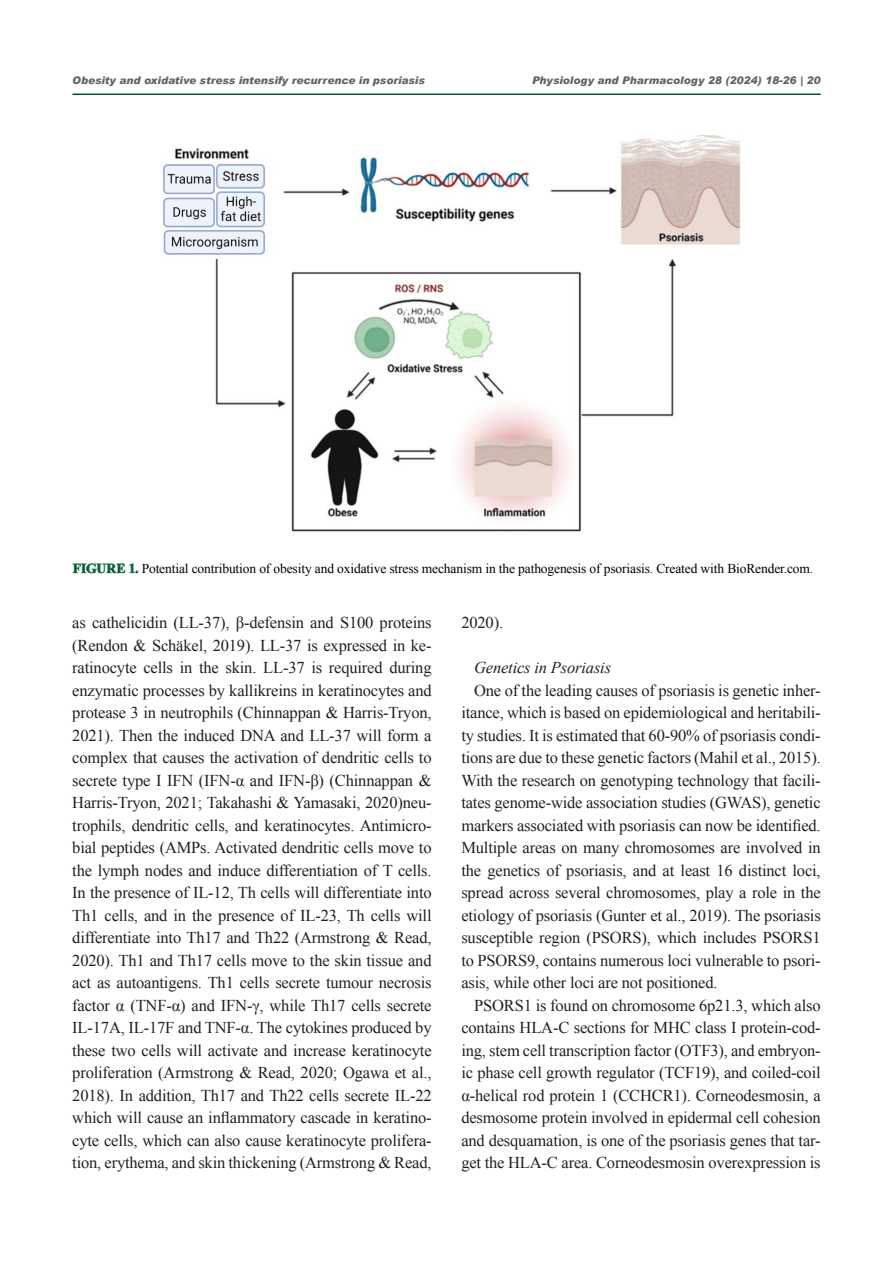
<style>
.page{position:relative;width:893px;height:1263px;background:#fff}
.page>*{position:absolute;margin:0;border:0;box-sizing:border-box;transform-origin:0 0}
.new_mant_style{font:16.5px/22.5px "Times New Roman";letter-spacing:-.01em;color:#231f20;text-align:justify}
.new_mant_style-2{font:italic 16.5px "Times New Roman";letter-spacing:-.01em;color:#231f20}
.matn_ok{font:13.5px "Times New Roman";letter-spacing:-.01em;color:#000}
.titr{font:italic 900 10.5px "Arial";color:#636366}
.s1{font-weight:700;color:#73bf80}
</style>
<div class="page">
<img style="left:162px;top:136px;width:579px;height:396px">
<hr style="left:72px;top:94px;width:749px;height:1px;background:#034f41">
<p class="titr" style="left:72px;top:74px;width:354px">Obesity and oxidative stress intensify recurrence in psoriasis</p>
<p class="titr" style="left:532px;top:74px;width:290px">Physiology and Pharmacology 28 (2024) 18-26 | 20</p>
<p class="matn_ok" style="left:73px;top:559px;width:742px"><span class="s1">FIGURE 1.</span> Potential contribution of obesity and oxidative stress mechanism in the pathogenesis of psoriasis. Created with BioRender.com.</p>
<p class="new_mant_style" style="left:72px;top:611px;width:361px">as cathelicidin (LL-37), β-defensin and S100 proteins (Rendon &amp; Schäkel, 2019). LL-37 is expressed in ke&shy;ratinocyte cells in the skin. LL-37 is required during enzymatic processes by kallikreins in keratinocytes and protease 3 in neutrophils (Chinnappan &amp; Harris-Tryon, 2021). Then the induced DNA and LL-37 will form a complex that causes the activation of dendritic cells to secrete type I IFN (IFN-α and IFN-β) (Chinnappan &amp; Harris-Tryon, 2021; Takahashi &amp; Yamasaki, 2020)neu&shy;trophils, dendritic cells, and keratinocytes. Antimicro&shy;bial peptides (AMPs. Activated dendritic cells move to the lymph nodes and induce differentiation of T cells.<br>In the presence of IL-12, Th cells will differentiate into Th1 cells, and in the presence of IL-23, Th cells will differentiate into Th17 and Th22 (Armstrong &amp; Read, 2020). Th1 and Th17 cells move to the skin tissue and act as autoantigens. Th1 cells secrete tumour necrosis factor α (TNF-α) and IFN-γ, while Th17 cells secrete IL-17A, IL-17F and TNF-α. The cytokines produced by these two cells will activate and increase keratinocyte proliferation (Armstrong &amp; Read, 2020; Ogawa et al., 2018). In addition, Th17 and Th22 cells secrete IL-22 which will cause an inflammatory cascade in keratino&shy;cyte cells, which can also cause keratinocyte prolifera&shy;tion, erythema, and skin thickening (Armstrong &amp; Read,</p>
<p class="new_mant_style" style="left:461px;top:611px;width:43px">2020).</p>
<p class="new_mant_style-2" style="left:474px;top:656px;width:138px">Genetics in Psoriasis</p>
<p class="new_mant_style" style="left:461px;top:678px;width:361px;text-indent:13px">One of the leading causes of psoriasis is genetic inher&shy;itance, which is based on epidemiological and heritabili&shy;ty studies. It is estimated that 60-90% of psoriasis condi&shy;tions are due to these genetic factors (Mahil et al., 2015).<br>With the research on genotyping technology that facili&shy;tates genome-wide association studies (GWAS), genetic markers associated with psoriasis can now be identified.<br>Multiple areas on many chromosomes are involved in the genetics of psoriasis, and at least 16 distinct loci, spread across several chromosomes, play a role in the etiology of psoriasis (Gunter et al., 2019). The psoriasis susceptible region (PSORS), which includes PSORS1 to PSORS9, contains numerous loci vulnerable to psori&shy;asis, while other loci are not positioned.</p>
<p class="new_mant_style" style="left:461px;top:993px;width:361px;text-indent:13px">PSORS1 is found on chromosome 6p21.3, which also contains HLA-C sections for MHC class I protein-cod&shy;ing, stem cell transcription factor (OTF3), and embryon&shy;ic phase cell growth regulator (TCF19), and coiled-coil α-helical rod protein 1 (CCHCR1). Corneodesmosin, a desmosome protein involved in epidermal cell cohesion and desquamation, is one of the psoriasis genes that tar&shy;get the HLA-C area. Corneodesmosin overexpression is</p>
</div>
